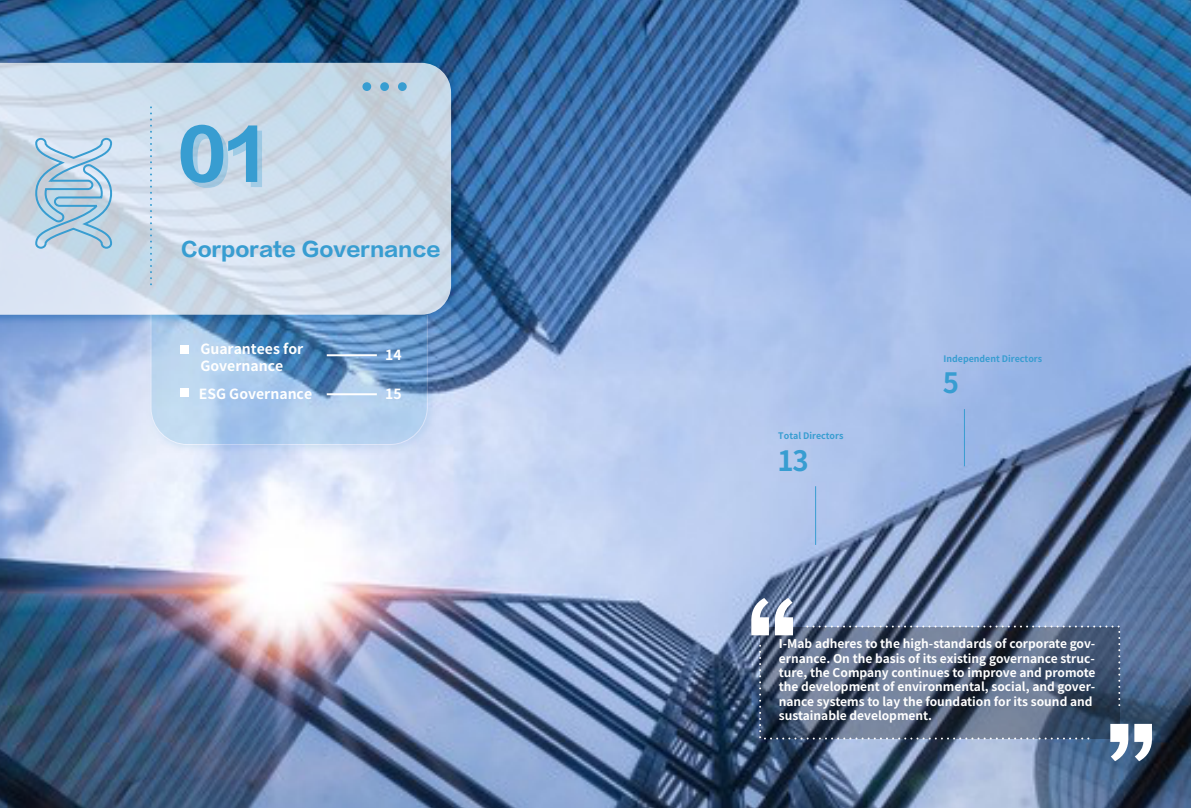
<style>
.page{position:relative;width:1191px;height:808px;background:#fff}
.page>*{position:absolute;margin:0;border:0;box-sizing:border-box;transform-origin:0 0}
.t1{font:68.8px "FZLTDHK GBK1 0";color:#389dd1}
.t2{font:700 28px "Source Han Sans CN";color:#389dd1}
.t3{font:20px "FZLTDHK GBK1 0";color:#389dd1}
.t4{font:700 14px/16.8px "Source Han Sans CN";color:#fff}
.t5{font:700 12px/14.4px "Source Han Sans CN";color:#fff}
.t6{font:700 9px "Source Han Sans CN";color:#389dd1}
</style>
<div class="page">
<img style="left:0;top:0;width:1190px;height:808px">
<img style="left:0;top:56px;width:463px;height:271px">
<svg style="left:0;top:63px;width:451px;height:252px;background:#cddbe9"></svg>
<svg style="left:150px;top:107px;width:2px;height:182px"></svg>
<div style="left:362px;top:82px;width:9px;height:9px;background:#389dd1;border-radius:50%"></div>
<div style="left:380px;top:82px;width:9px;height:9px;background:#389dd1;border-radius:50%"></div>
<div style="left:398px;top:82px;width:9px;height:9px;background:#389dd1;border-radius:50%"></div>
<img style="left:144px;top:308px;width:296px;height:149px">
<svg style="left:150px;top:314px;width:278px;height:131px;background:#91b5db"></svg>
<div style="left:181px;top:345px;width:8px;height:9px;background:#fff"></div>
<div style="left:181px;top:388px;width:8px;height:8px;background:#fff"></div>
<svg style="left:751px;top:598px;width:401px;height:163px;background:#5d6e89"></svg>
<hr style="left:815px;top:486px;width:1px;height:59px;background:#389dd1">
<hr style="left:964px;top:409px;width:1px;height:57px;background:#389dd1">
<hr style="left:327px;top:393px;width:50px;height:2px;background:#fff">
<hr style="left:327px;top:354px;width:50px;height:2px;background:#fff">
<svg style="left:34px;top:137px;width:79px;height:113px;background:#aecde1"></svg>
<h1 class="t1" style="left:182px;top:122px;width:89px">01</h1>
<h3 class="t3" style="left:181px;top:238px;width:261px">Corporate Governance</h3>
<p class="t4" style="left:200px;top:341px;width:104px">Guarantees for<br>Governance</p>
<p class="t4" style="left:199px;top:386px;width:115px">ESG Governance</p>
<p class="t4" style="left:385px;top:347px;width:18px">14</p>
<p class="t4" style="left:385px;top:386px;width:18px">15</p>
<p class="t6" style="left:778px;top:430px;width:67px">Total Directors</p>
<h2 class="t2" style="left:777px;top:445px;width:33px">13</h2>
<p class="t6" style="left:943px;top:353px;width:100px">Independent Directors</p>
<h2 class="t2" style="left:942px;top:367px;width:18px">5</h2>
<p class="t5" style="left:779px;top:637px;width:318px">I-Mab adheres to the high-standards of corporate gov&shy;ernance. On the basis of its existing governance struc&shy;ture, the Company continues to improve and promote the development of environmental, social, and gover&shy;nance systems to lay the foundation for its sound and sustainable development.</p>
</div>
